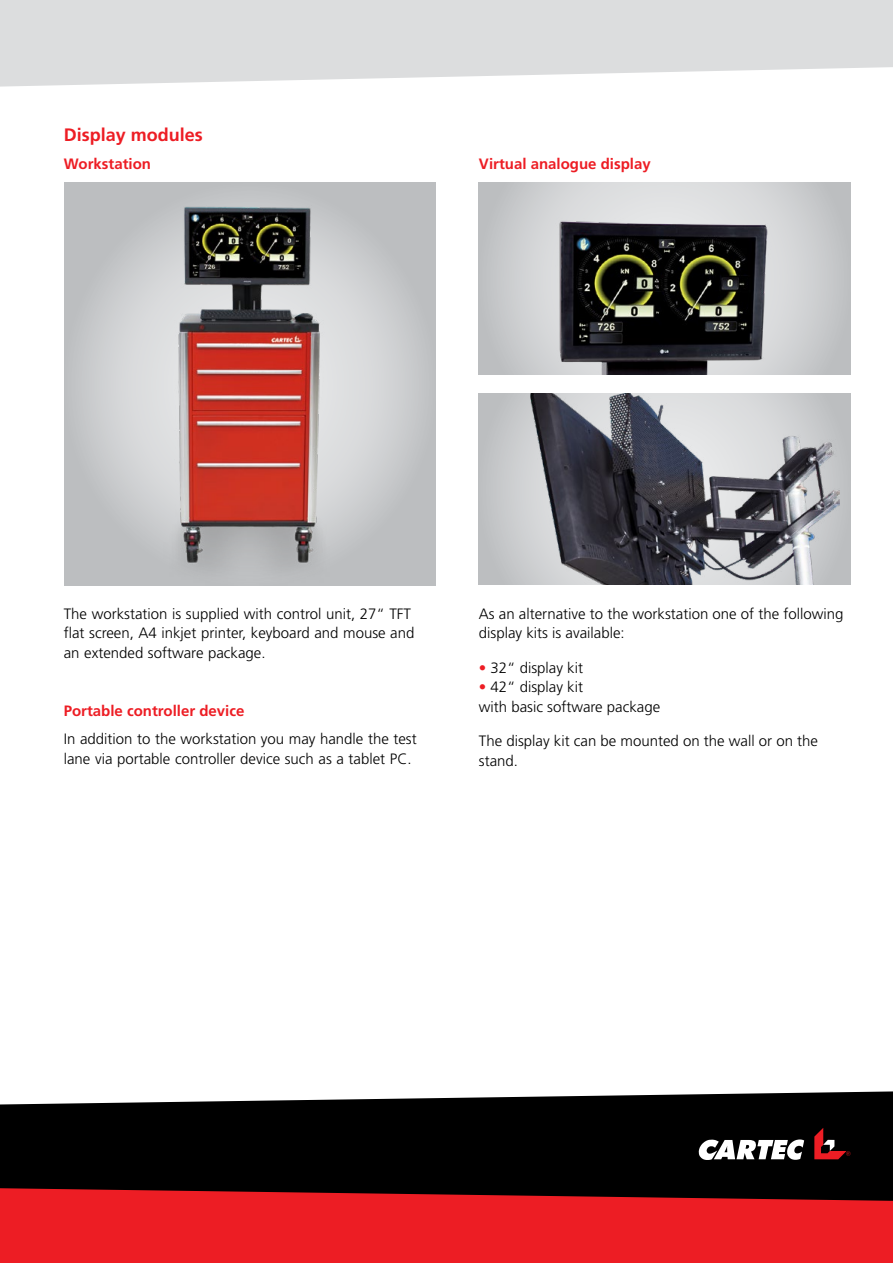
<style>
.page{position:relative;width:893px;height:1263px;background:#fff}
.page>*{position:absolute;margin:0;border:0;box-sizing:border-box;transform-origin:0 0}
.t1{font:700 18px "Frutiger LT Std";color:#ed1d24}
.t2{font:300 15px/19.5px "Frutiger LT Std";color:#000}
.t3{font:700 15px "Frutiger LT Std";color:#ed1d24}
.s1{color:#ed1d24}
</style>
<div class="page">
<svg style="left:0;top:0;width:893px;height:87px;background:#dfe0e1"></svg>
<svg style="left:0;top:1091px;width:893px;height:84px;background:#161616"></svg>
<svg style="left:0;top:1175px;width:893px;height:88px;background:#b8161c"></svg>
<svg style="left:699px;top:1139px;width:105px;height:21px"></svg>
<svg style="left:814px;top:1128px;width:36px;height:31px"></svg>
<svg style="left:479px;top:183px;width:371px;height:191px;background:#c6c8ca"></svg>
<img style="left:532px;top:183px;width:254px;height:191px">
<div style="left:64px;top:183px;width:372px;height:402px;background:#bcbec0"></div>
<img style="left:84px;top:204px;width:333px;height:363px">
<div style="left:479px;top:393px;width:371px;height:192px;background:#bdbfc1"></div>
<img style="left:498px;top:393px;width:342px;height:192px">
<p class="t1" style="left:64px;top:124px;width:141px">Display modules</p>
<p class="t3" style="left:64px;top:155px;width:89px">Workstation</p>
<p class="t3" style="left:479px;top:155px;width:173px">Virtual analogue display</p>
<p class="t2" style="left:64px;top:604px;width:352px">The workstation is supplied with control unit, 27“ TFT flat screen, A4 inkjet printer, keyboard and mouse and an extended software package.</p>
<p class="t3" style="left:64px;top:702px;width:182px">Portable controller device</p>
<p class="t2" style="left:64px;top:729px;width:355px">In addition to the workstation you may handle the test lane via portable controller device such as a tablet PC.</p>
<p class="t2" style="left:479px;top:604px;width:366px">As an alternative to the workstation one of the following display kits is available:</p>
<p class="t2" style="left:479px;top:658px;width:106px"><span class="s1">•</span> 32“ display kit</p>
<p class="t2" style="left:479px;top:677px;width:183px"><span class="s1">•</span> 42“ display kit<br>with basic software package</p>
<p class="t2" style="left:479px;top:731px;width:341px">The display kit can be mounted on the wall or on the stand.</p>
</div>
